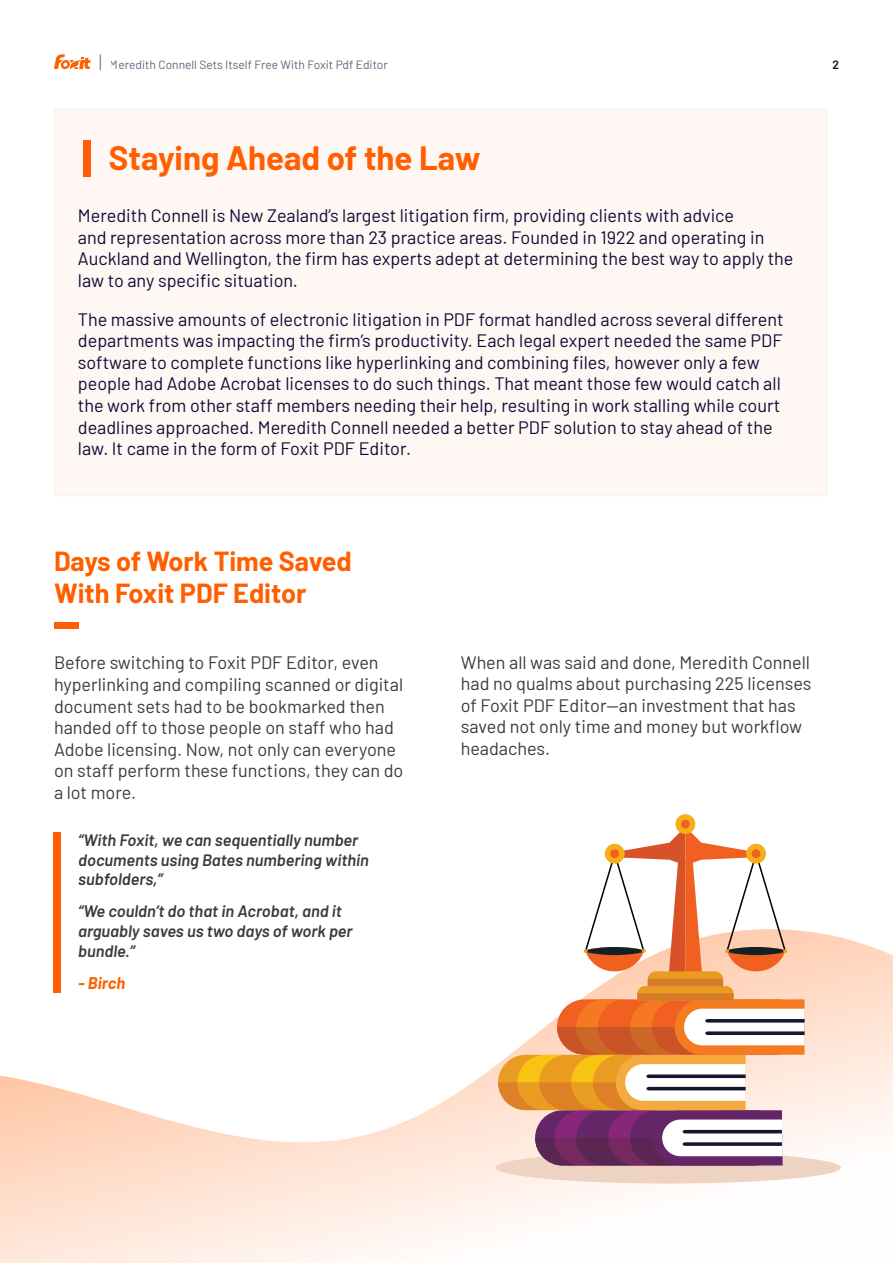
<style>
.page{position:relative;width:893px;height:1263px;background:#fff}
.page>*{position:absolute;margin:0;border:0;box-sizing:border-box;transform-origin:0 0}
.t1{font:700 33px "Barlow";color:#ff5f00}
.t2{font:700 27px/32.4px "Barlow";color:#ff5f00}
.t3{font:18px/21.6px "Barlow";color:#0e0c36}
.t4{font:18px/21.6px "Barlow";color:#383c3f}
.t5{font:italic 600 16.5px/19.8px "Barlow";color:#383c3f}
.t6{font:italic 700 16.5px "Barlow";color:#ff5f00}
.t7{font:12px "Barlow";color:#0e0c36}
.t8{font:600 12px "Barlow";color:#0e0c36}
</style>
<div class="page">
<div style="left:54px;top:622px;width:25px;height:7px;background:#ff5e05"></div>
<div style="left:54px;top:832px;width:7px;height:161px;background:#ff5e05"></div>
<div style="left:55px;top:109px;width:772px;height:386px;background:#fff7f3"></div>
<div style="left:84px;top:141px;width:7px;height:36px;background:#ff5e05"></div>
<svg style="left:0;top:904px;width:893px;height:359px"></svg>
<svg style="left:495px;top:831px;width:346px;height:352px"></svg>
<div style="left:675px;top:814px;width:20px;height:20px;background:#f6af19;border-radius:50%"></div>
<div style="left:681px;top:820px;width:9px;height:8px;background:#f26021;border-radius:50%"></div>
<svg style="left:54px;top:54px;width:37px;height:15px"></svg>
<svg style="left:100px;top:54px;width:1px;height:16px"></svg>
<p class="t7" style="left:110px;top:56px;width:279px">Meredith Connell Sets Itself Free With Foxit Pdf Editor</p>
<p class="t8" style="left:832px;top:56px;width:8px">2</p>
<p class="t1" style="left:109px;top:133px;width:373px">Staying Ahead of the Law</p>
<p class="t3" style="left:78px;top:203px;width:717px">Meredith Connell is New Zealand’s largest litigation firm, providing clients with advice<br>and representation across more than 23 practice areas. Founded in 1922 and operating in Auckland and Wellington, the firm has experts adept at determining the best way to apply the law to any specific situation.</p>
<p class="t3" style="left:78px;top:307px;width:707px">The massive amounts of electronic litigation in PDF format handled across several different departments was impacting the firm’s productivity. Each legal expert needed the same PDF software to complete functions like hyperlinking and combining files, however only a few people had Adobe Acrobat licenses to do such things. That meant those few would catch all the work from other staff members needing their help, resulting in work stalling while court deadlines approached. Meredith Connell needed a better PDF solution to stay ahead of the law. It came in the form of Foxit PDF Editor.</p>
<p class="t2" style="left:54px;top:543px;width:299px">Days of Work Time Saved<br>With Foxit PDF Editor</p>
<p class="t4" style="left:54px;top:651px;width:351px">Before switching to Foxit PDF Editor, even hyperlinking and compiling scanned or digital document sets had to be bookmarked then handed off to those people on staff who had Adobe licensing. Now, not only can everyone on staff perform these functions, they can do a lot more.</p>
<p class="t5" style="left:78px;top:828px;width:292px">“With Foxit, we can sequentially number documents using Bates numbering within subfolders,”</p>
<p class="t5" style="left:78px;top:900px;width:276px">“We couldn’t do that in Acrobat, and it arguably saves us two days of work per bundle.”</p>
<p class="t6" style="left:78px;top:970px;width:49px">- Birch</p>
<p class="t4" style="left:461px;top:650px;width:352px">When all was said and done, Meredith Connell had no qualms about purchasing 225 licenses of Foxit PDF Editor—an investment that has saved not only time and money but workflow headaches.</p>
</div>
